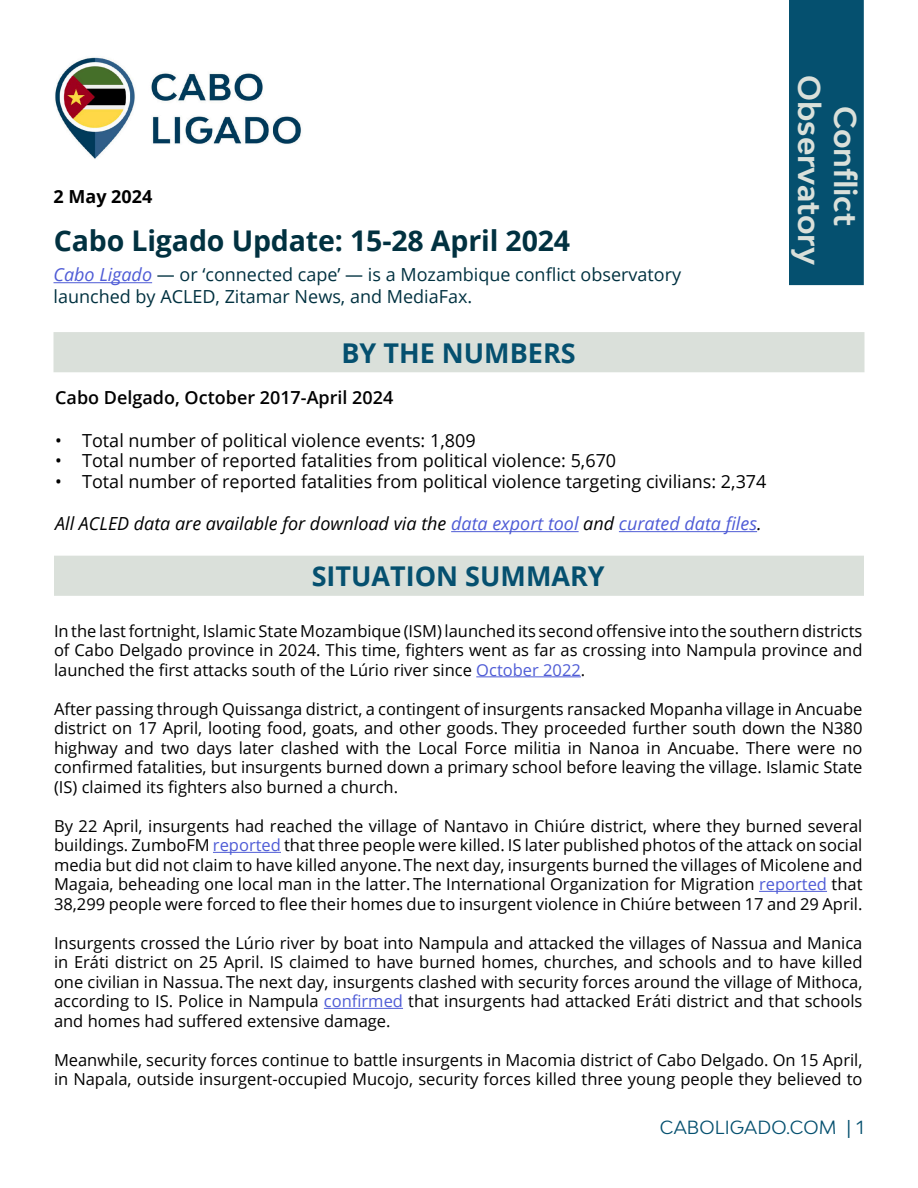
<style>
.page{position:relative;width:918px;height:1188px;background:#fff}
.page>*{position:absolute;margin:0;border:0;box-sizing:border-box;transform-origin:0 0}
.Paragraph_Style_1{font:700 30px "Bw Modelica";color:#dae0da}
.t1{font:700 28.5px "Open Sans";letter-spacing:-.005em;color:#013140}
.t2{font:700 27.3px "Open Sans";color:#05506f}
.t3{font:18px "Open Sans";color:#000}
.t4{font:18px/21.6px "Open Sans";color:#013140}
.t5{font:italic 18px "Open Sans";color:#000}
.t6{font:600 18px "Open Sans";color:#000}
.Paragraph_Style_1-2{font:18px "Bw Modelica";letter-spacing:.01em;color:#05506f}
.t7{font:700 18px "Open Sans";color:#000}
.t8{font:16.5px/19.5px "Open Sans";color:#000;text-align:justify}
.s1{font-style:italic;color:#4f5cd6}
.s2{color:#4f5cd6}
</style>
<div class="page">
<div style="left:790px;top:0;width:73px;height:284px;background:#05506f"></div>
<div style="left:789px;top:0;width:75px;height:285px;border:2px solid #05506f"></div>
<hr style="left:451px;top:531px;width:128px;height:1px;background:#4f5cd6">
<hr style="left:619px;top:531px;width:138px;height:1px;background:#4f5cd6">
<hr style="left:476px;top:676px;width:105px;height:1px;background:#4f5cd6">
<hr style="left:213px;top:852px;width:68px;height:1px;background:#4f5cd6">
<hr style="left:759px;top:891px;width:68px;height:1px;background:#4f5cd6">
<hr style="left:324px;top:1008px;width:79px;height:1px;background:#4f5cd6">
<div style="left:54px;top:556px;width:810px;height:40px;background:#dae0da"></div>
<div style="left:54px;top:332px;width:811px;height:40px;background:#dae0da"></div>
<hr style="left:54px;top:282px;width:98px;height:1px;background:#4f5cd6">
<img style="left:55px;top:57px;width:246px;height:102px">
<p class="t7" style="left:54px;top:183px;width:100px">2 May 2024</p>
<p class="t1" style="left:54px;top:220px;width:518px">Cabo Ligado Update: 15-28 April 2024</p>
<p class="t4" style="left:54px;top:264px;width:629px"><span class="s1">Cabo Ligado</span> — or ‘connected cape’ — is a Mozambique conflict observatory launched by ACLED, Zitamar News, and MediaFax.</p>
<p class="t2" style="left:342px;top:334px;width:236px">BY THE NUMBERS</p>
<p class="t6" style="left:55px;top:385px;width:340px">Cabo Delgado, October 2017-April 2024</p>
<p class="t3" style="left:55px;top:428px;width:422px">• Total number of political violence events: 1,809</p>
<p class="t3" style="left:55px;top:448px;width:563px">• Total number of reported fatalities from political violence: 5,670</p>
<p class="t3" style="left:55px;top:469px;width:713px">• Total number of reported fatalities from political violence targeting civilians: 2,374</p>
<p class="t5" style="left:55px;top:511px;width:708px">All ACLED data are available for download via the <span class="s2">data export tool</span> and <span class="s2">curated data files</span>.</p>
<p class="t2" style="left:312px;top:557px;width:295px">SITUATION SUMMARY</p>
<p class="Paragraph_Style_1" style="left:829px;top:75px;width:191px;rotate:90deg">Observatory</p>
<p class="Paragraph_Style_1" style="left:865px;top:106px;width:122px;rotate:90deg">Conflict</p>
<p class="t8" style="left:54px;top:620px;width:810px">In the last fortnight, Islamic State Mozambique (ISM) launched its second offensive into the southern districts of Cabo Delgado province in 2024. This time, fighters went as far as crossing into Nampula province and launched the first attacks south of the Lúrio river since <span class="s2">October 2022</span>.</p>
<p class="t8" style="left:54px;top:698px;width:810px">After passing through Quissanga district, a contingent of insurgents ransacked Mopanha village in Ancuabe district on 17 April, looting food, goats, and other goods. They proceeded further south down the N380 highway and two days later clashed with the Local Force militia in Nanoa in Ancuabe. There were no confirmed fatalities, but insurgents burned down a primary school before leaving the village. Islamic State (IS) claimed its fighters also burned a church.</p>
<p class="t8" style="left:54px;top:815px;width:810px">By 22 April, insurgents had reached the village of Nantavo in Chiúre district, where they burned several buildings. ZumboFM <span class="s2">reported</span> that three people were killed. IS later published photos of the attack on social media but did not claim to have killed anyone.The next day, insurgents burned the villages of Micolene and Magaia, beheading one local man in the latter. The International Organization for Migration <span class="s2">reported</span> that 38,299 people were forced to flee their homes due to insurgent violence in Chiúre between 17 and 29 April.</p>
<p class="t8" style="left:54px;top:932px;width:810px">Insurgents crossed the Lúrio river by boat into Nampula and attacked the villages of Nassua and Manica in Eráti district on 25 April. IS claimed to have burned homes, churches, and schools and to have killed one civilian in Nassua. The next day, insurgents clashed with security forces around the village of Mithoca, according to IS. Police in Nampula <span class="s2">confirmed</span> that insurgents had attacked Eráti district and that schools and homes had suffered extensive damage.</p>
<p class="t8" style="left:54px;top:1049px;width:810px">Meanwhile, security forces continue to battle insurgents in Macomia district of Cabo Delgado. On 15 April, in Napala, outside insurgent-occupied Mucojo, security forces killed three young people they believed to</p>
<p class="Paragraph_Style_1-2" style="left:660px;top:1116px;width:206px">CABOLIGADO.COM | 1</p>
</div>
